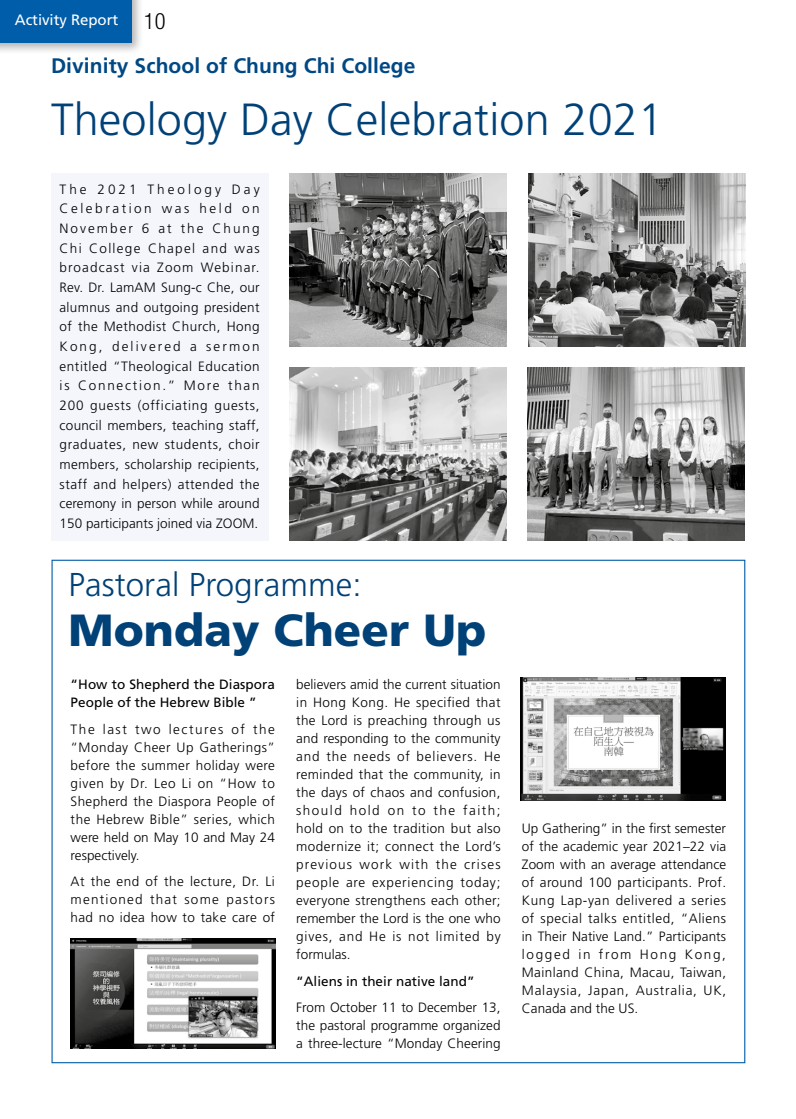
<style>
.page{position:relative;width:796px;height:1119px;background:#fff}
.page>*{position:absolute;margin:0;border:0;box-sizing:border-box;transform-origin:0 0}
.t1{font:300 45px "Frutiger";letter-spacing:.005em;color:#004177}
.t2{font:900 45px "Frutiger";letter-spacing:.005em;color:#004177}
.t3{font:300 33px "Frutiger";letter-spacing:.005em;color:#004177}
.t4{font:700 21px "Frutiger";letter-spacing:.005em;color:#004884}
.t5{font:15px "Frutiger";letter-spacing:-.005em;color:#fff}
.t6{font:300 13.5px/18px "Frutiger";letter-spacing:.005em;color:#000;text-align:justify}
.t7{font:13.5px/18px "Frutiger";letter-spacing:.005em;color:#000}
.s1{font-family:"Helvetica Neue";font-weight:300;font-stretch:condensed;font-size:22.5px;color:#000}
</style>
<div class="page">
<img style="left:289px;top:173px;width:217px;height:173px">
<img style="left:290px;top:368px;width:216px;height:173px">
<img style="left:528px;top:173px;width:216px;height:173px">
<img style="left:527px;top:368px;width:217px;height:173px">
<img style="left:520px;top:677px;width:204px;height:123px">
<img style="left:71px;top:938px;width:204px;height:110px">
<div style="left:51px;top:173px;width:217px;height:368px;background:#f4f6fc"></div>
<div style="left:0;top:0;width:144px;height:55px;background:#000;opacity:.3"></div>
<div style="left:0;top:0;width:131px;height:43px;background:#005da9"></div>
<p class="t5" style="left:15px;top:11px;width:152px">Activity Report <span class="s1">10</span></p>
<h3 class="t4" style="left:51px;top:53px;width:365px">Divinity School of Chung Chi College</h3>
<h1 class="t1" style="left:51px;top:94px;width:613px">Theology Day Celebration 2021</h1>
<p class="t6" style="left:60px;top:179px;width:201px;line-height:19.6px">The 2021 Theology Day Celebration was held on November 6 at the Chung Chi College Chapel and was broadcast via Zoom Webinar.<br>Rev. Dr. LamAM Sung-c Che, our alumnus and outgoing president of the Methodist Church, Hong Kong, delivered a sermon entitled “Theological Education is Connection.” More than 200 guests (officiating guests, council members, teaching staff, graduates, new students, choir members, scholarship recipients, staff and helpers) attended the ceremony in person while around 150 participants joined via ZOOM.</p>
<h2 class="t3" style="left:68px;top:566px;width:294px">Pastoral Programme:</h2>
<h1 class="t2" style="left:68px;top:603px;width:419px">Monday Cheer Up</h1>
<p class="t6" style="left:296px;top:675px;width:206px">believers amid the current situation in Hong Kong. He specified that the Lord is preaching through us and responding to the community and the needs of believers. He reminded that the community, in the days of chaos and confusion, should hold on to the faith; hold on to the tradition but also modernize it; connect the Lord’s previous work with the crises people are experiencing today; everyone strengthens each other; remember the Lord is the one who gives, and He is not limited by formulas.</p>
<p class="t7" style="left:296px;top:972px;width:180px">“Aliens in their native land”</p>
<p class="t6" style="left:296px;top:998px;width:206px">From October 11 to December 13, the pastoral programme organized a three-lecture “Monday Cheering</p>
<p class="t7" style="left:71px;top:675px;width:206px">“How to Shepherd the Diaspora<br>People of the Hebrew Bible ”</p>
<p class="t6" style="left:71px;top:720px;width:206px">The last two lectures of the “Monday Cheer Up Gatherings” before the summer holiday were given by Dr. Leo Li on “How to Shepherd the Diaspora People of the Hebrew Bible” series, which were held on May 10 and May 24 respectively.</p>
<p class="t6" style="left:71px;top:872px;width:206px">At the end of the lecture, Dr. Li mentioned that some pastors had no idea how to take care of</p>
<p class="t6" style="left:521px;top:819px;width:206px">Up Gathering” in the first semester of the academic year 2021–22 via Zoom with an average attendance of around 100 participants. Prof.<br>Kung Lap-yan delivered a series of special talks entitled, “Aliens in Their Native Land.” Participants logged in from Hong Kong, Mainland China, Macau, Taiwan, Malaysia, Japan, Australia, UK, Canada and the US.</p>
</div>
